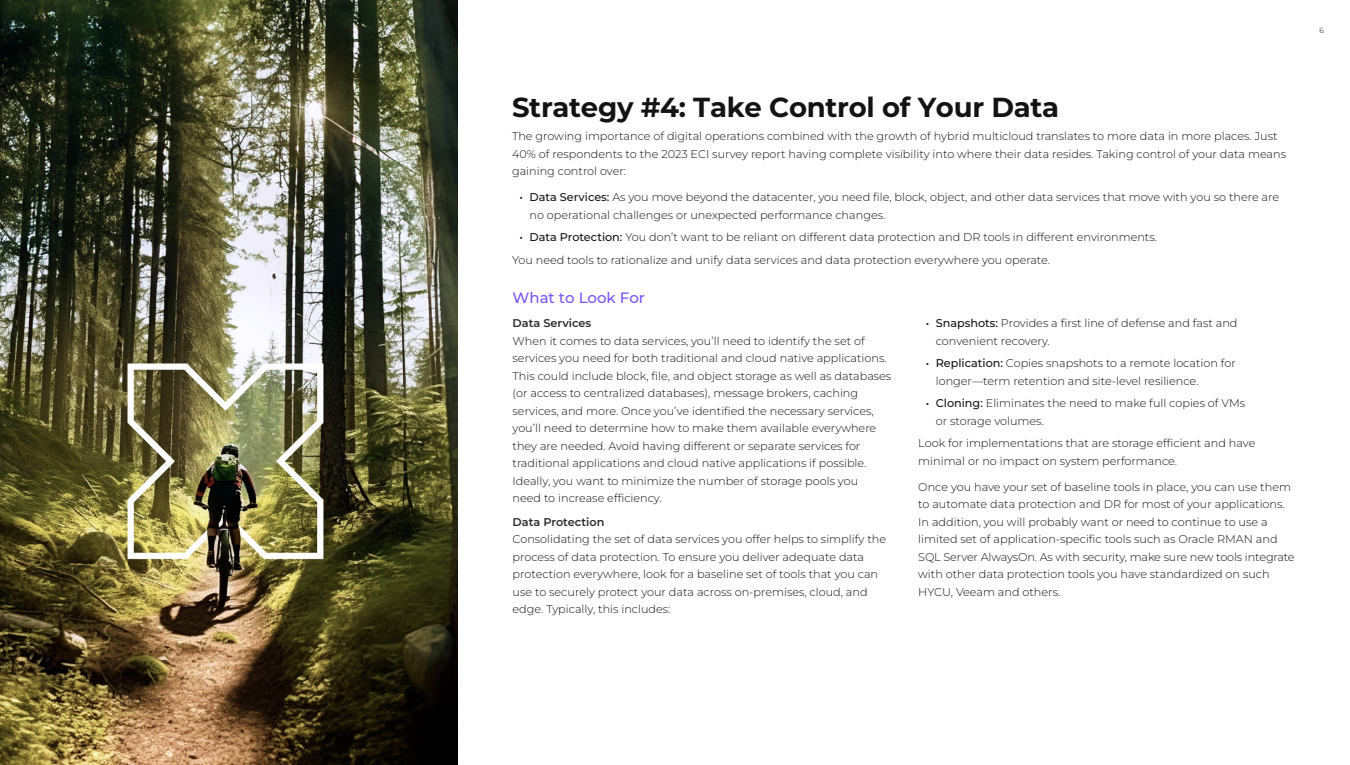
<style>
.page{position:relative;width:1350px;height:765px;background:#fff}
.page>*{position:absolute;margin:0;border:0;box-sizing:border-box;transform-origin:0 0}
.H1_Headline{font:700 27.5px "Montserrat";letter-spacing:-.01em;color:#131313}
.H2_Headline{font:500 15px "Montserrat";color:#7855fa}
.Body_Text{font:300 11.25px/17.5px "Montserrat";color:#131313}
.H3_Headline{font:600 11.25px "Montserrat";color:#2c2c2c}
.Copyright-Legal{font:300 7.5px "Montserrat";color:#131313}
.s1{font-weight:500}
</style>
<div class="page">
<img style="left:0;top:0;width:458px;height:765px">
<p class="H1_Headline" style="left:512px;top:89px;width:549px">Strategy #4: Take Control of Your Data</p>
<p class="Body_Text" style="left:512px;top:127px;width:776px">The growing importance of digital operations combined with the growth of hybrid multicloud translates to more data in more places. Just<br>40% of respondents to the 2023 ECI survey report having complete visibility into where their data resides. Taking control of your data means gaining control over:</p>
<p class="Body_Text" style="left:530px;top:188px;width:751px;text-indent:-10px"><span class="s1">• Data Services:</span> As you move beyond the datacenter, you need file, block, object, and other data services that move with you so there are no operational challenges or unexpected performance changes.</p>
<p class="Body_Text" style="left:520px;top:228px;width:639px"><span class="s1">• Data Protection:</span> You don’t want to be reliant on different data protection and DR tools in different environments.</p>
<p class="Body_Text" style="left:512px;top:251px;width:540px">You need tools to rationalize and unify data services and data protection everywhere you operate.</p>
<p class="H2_Headline" style="left:513px;top:288px;width:134px">What to Look For</p>
<p class="H3_Headline" style="left:513px;top:316px;width:80px">Data Services</p>
<p class="Body_Text" style="left:513px;top:331px;width:380px">When it comes to data services, you’ll need to identify the set of services you need for both traditional and cloud native applications.<br>This could include block, file, and object storage as well as databases (or access to centralized databases), message brokers, caching services, and more. Once you’ve identified the necessary services, you’ll need to determine how to make them available everywhere they are needed. Avoid having different or separate services for traditional applications and cloud native applications if possible.<br>Ideally, you want to minimize the number of storage pools you<br>need to increase efficiency.</p>
<p class="H3_Headline" style="left:513px;top:514px;width:93px">Data Protection</p>
<p class="Body_Text" style="left:513px;top:530px;width:375px">Consolidating the set of data services you offer helps to simplify the process of data protection. To ensure you deliver adequate data protection everywhere, look for a baseline set of tools that you can use to securely protect your data across on-premises, cloud, and edge. Typically, this includes:</p>
<p class="Body_Text" style="left:936px;top:314px;width:303px;text-indent:-10px"><span class="s1">• Snapshots:</span> Provides a first line of defense and fast and convenient recovery.</p>
<p class="Body_Text" style="left:936px;top:354px;width:302px;text-indent:-10px"><span class="s1">• Replication:</span> Copies snapshots to a remote location for longer—term retention and site-level resilience.</p>
<p class="Body_Text" style="left:936px;top:394px;width:311px;text-indent:-10px"><span class="s1">• Cloning:</span> Eliminates the need to make full copies of VMs or storage volumes.</p>
<p class="Body_Text" style="left:918px;top:434px;width:339px">Look for implementations that are storage efficient and have minimal or no impact on system performance.</p>
<p class="Body_Text" style="left:918px;top:478px;width:378px">Once you have your set of baseline tools in place, you can use them to automate data protection and DR for most of your applications.<br>In addition, you will probably want or need to continue to use a limited set of application-specific tools such as Oracle RMAN and SQL Server AlwaysOn. As with security, make sure new tools integrate with other data protection tools you have standardized on such HYCU, Veeam and others.</p>
<p class="Copyright-Legal" style="left:1320px;top:26px;width:6px">6</p>
</div>
